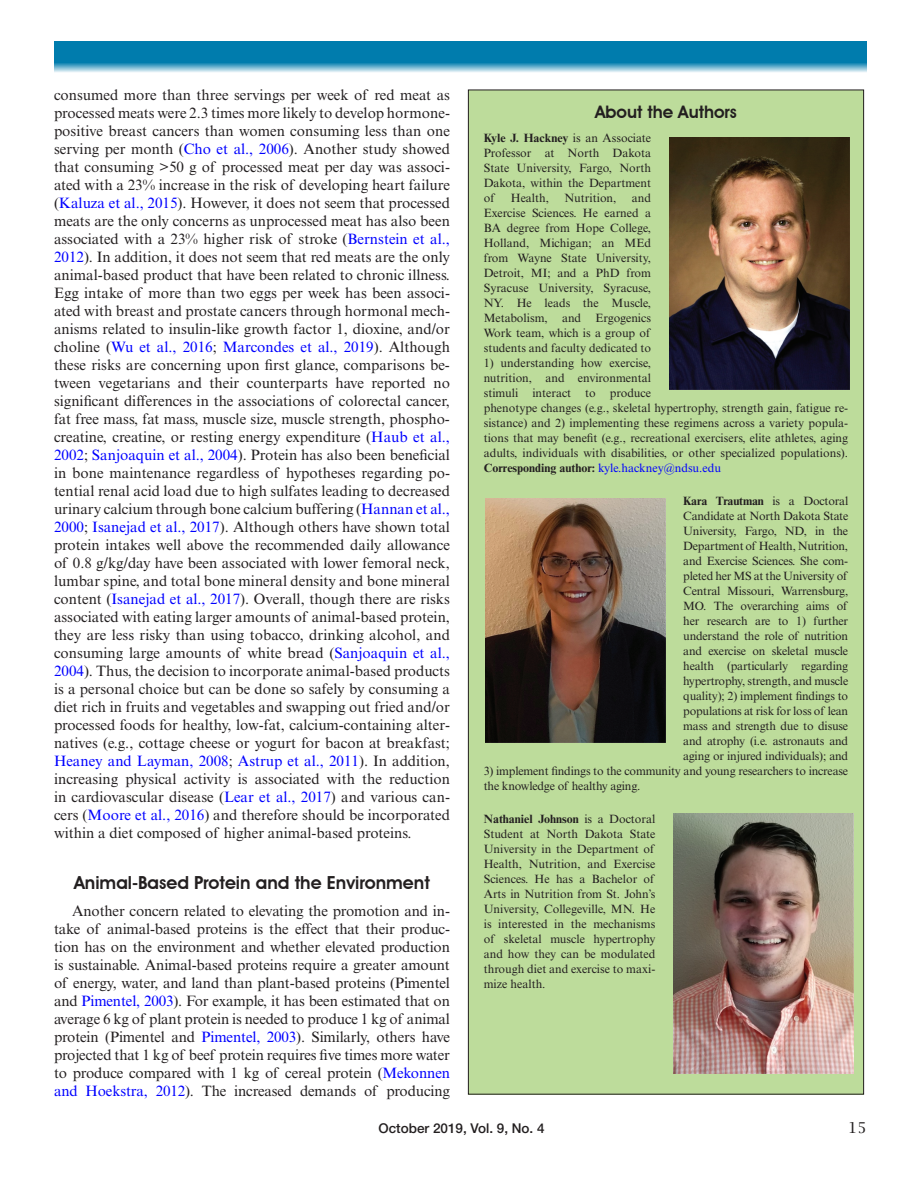
<style>
.page{position:relative;width:918px;height:1188px;background:#fff}
.page>*{position:absolute;margin:0;border:0;box-sizing:border-box;transform-origin:0 0}
.t1{font:600 18px "Avant Garde IT Cby BT";color:#231f20}
.t2{font:600 17.25px "Avant Garde IT Cby BT";color:#231f20}
.t3{font:15px/18px "Times New Roman MT Std";letter-spacing:-.01em;color:#231f20;text-align:justify}
.t4{font:15px "Lucida Bright";color:#231f20}
.t5{font:500 13.5px "Helvetica Neue LT Std";color:#231f20}
.t6{font:12px/15px "Times New Roman MT Std";color:#231f20;text-align:justify}
.s1{color:#00f}
.s2{font-weight:700}
</style>
<div class="page">
<svg style="left:54px;top:41px;width:813px;height:31px;fill:#007cad"></svg>
<div style="left:468px;top:90px;width:396px;height:1004px;background:#bddc9b"></div>
<img style="left:669px;top:137px;width:180px;height:252px">
<img style="left:485px;top:499px;width:180px;height:244px">
<img style="left:673px;top:814px;width:180px;height:259px">
<p class="t3" style="left:54px;top:86px;width:398px">consumed more than three servings per week of red meat as processed meats were 2.3 times more likely to develop hormone&shy;positive breast cancers than women consuming less than one serving per month (<span class="s1">Cho et al., 2006</span>). Another study showed that consuming &gt;50 g of processed meat per day was associ&shy;ated with a 23% increase in the risk of developing heart failure (<span class="s1">Kaluza et al., 2015</span>). However, it does not seem that processed meats are the only concerns as unprocessed meat has also been associated with a 23% higher risk of stroke (<span class="s1">Bernstein et al., 2012</span>). In addition, it does not seem that red meats are the only animal-based product that have been related to chronic illness.<br>Egg intake of more than two eggs per week has been associ&shy;ated with breast and prostate cancers through hormonal mech&shy;anisms related to insulin-like growth factor 1, dioxine, and/or choline (<span class="s1">Wu et al., 2016</span>; <span class="s1">Marcondes et al., 2019</span>). Although these risks are concerning upon first glance, comparisons be&shy;tween vegetarians and their counterparts have reported no significant differences in the associations of colorectal cancer, fat free mass, fat mass, muscle size, muscle strength, phospho&shy;creatine, creatine, or resting energy expenditure (<span class="s1">Haub et al., 2002</span>; <span class="s1">Sanjoaquin et al., 2004</span>). Protein has also been beneficial in bone maintenance regardless of hypotheses regarding po&shy;tential renal acid load due to high sulfates leading to decreased urinary calcium through bone calcium buffering (<span class="s1">Hannan et al., 2000</span>; <span class="s1">Isanejad et al., 2017</span>). Although others have shown total protein intakes well above the recommended daily allowance of 0.8 g/kg/day have been associated with lower femoral neck, lumbar spine, and total bone mineral density and bone mineral content (<span class="s1">Isanejad et al., 2017</span>). Overall, though there are risks associated with eating larger amounts of animal-based protein, they are less risky than using tobacco, drinking alcohol, and consuming large amounts of white bread (<span class="s1">Sanjoaquin et al., 2004</span>). Thus, the decision to incorporate animal-based products is a personal choice but can be done so safely by consuming a diet rich in fruits and vegetables and swapping out fried and/or processed foods for healthy, low-fat, calcium-containing alter&shy;natives (e.g., cottage cheese or yogurt for bacon at breakfast; <span class="s1">Heaney and Layman, 2008</span>; <span class="s1">Astrup et al., 2011</span>). In addition, increasing physical activity is associated with the reduction in cardiovascular disease (<span class="s1">Lear et al., 2017</span>) and various can&shy;cers (<span class="s1">Moore et al., 2016</span>) and therefore should be incorporated within a diet composed of higher animal-based proteins.</p>
<p class="t1" style="left:74px;top:871px;width:357px">Animal-Based Protein and the Environment</p>
<p class="t3" style="left:54px;top:902px;width:398px;text-indent:18px">Another concern related to elevating the promotion and in&shy;take of animal-based proteins is the effect that their produc&shy;tion has on the environment and whether elevated production is sustainable. Animal-based proteins require a greater amount of energy, water, and land than plant-based proteins (Pimentel and <span class="s1">Pimentel, 2003</span>). For example, it has been estimated that on average 6 kg of plant protein is needed to produce 1 kg of animal protein (Pimentel and <span class="s1">Pimentel, 2003</span>). Similarly, others have projected that 1 kg of beef protein requires five times more water to produce compared with 1 kg of cereal protein (<span class="s1">Mekonnen and Hoekstra, 2012</span>). The increased demands of producing</p>
<p class="t2" style="left:595px;top:102px;width:143px">About the Authors</p>
<p class="t6" style="left:484px;top:131px;width:169px"><span class="s2">Kyle J. Hackney</span> is an Associate Professor at North Dakota State University, Fargo, North Dakota, within the Department of</p>
<p class="t6" style="left:511px;top:191px;width:40px">Health,</p>
<p class="t6" style="left:564px;top:191px;width:54px">Nutrition,</p>
<p class="t6" style="left:484px;top:191px;width:169px;text-indent:148px">and Exercise Sciences. He earned a BA degree from Hope College, Holland, Michigan; an MEd from Wayne State University, Detroit, MI; and a PhD from Syracuse University, Syracuse, NY. He leads the Muscle, Metabolism, and Ergogenics Work team, which is a group of students and faculty dedicated to</p>
<p class="t6" style="left:484px;top:356px;width:366px;text-align:left">1) understanding how exercise,<br>nutrition, and environmental<br>stimuli interact to produce<br>phenotype changes (e.g., skeletal hypertrophy, strength gain, fatigue re&shy;sistance) and 2) implementing these regimens across a variety popula&shy;tions that may benefit (e.g., recreational exercisers, elite athletes, aging adults, individuals with disabilities, or other specialized populations).<br><span class="s2">Corresponding author:</span> <span class="s1">kyle.hackney@ndsu.edu</span></p>
<p class="t6" style="left:683px;top:494px;width:167px"><span class="s2">Kara Trautman</span> is a Doctoral Candidate at North Dakota State University, Fargo, ND, in the Department of Health, Nutrition, and Exercise Sciences. She com&shy;pleted her MS at the University of Central Missouri, Warrensburg, MO. The overarching aims of her research are to 1) further understand the role of nutrition and exercise on skeletal muscle health (particularly regarding hypertrophy, strength, and muscle quality); 2) implement findings to populations at risk for loss of lean mass and strength due to disuse and atrophy (i.e. astronauts and aging or injured individuals); and</p>
<p class="t6" style="left:484px;top:764px;width:366px">3) implement findings to the community and young researchers to increase the knowledge of healthy aging.</p>
<p class="t6" style="left:484px;top:812px;width:173px"><span class="s2">Nathaniel Johnson</span> is a Doctoral Student at North Dakota State University in the Department of Health, Nutrition, and Exercise Sciences. He has a Bachelor of Arts in Nutrition from St. John’s University, Collegeville, MN. He is interested in the mechanisms of skeletal muscle hypertrophy and how they can be modulated through diet and exercise to maxi&shy;mize health.</p>
<p class="t5" style="left:379px;top:1120px;width:168px">October 2019, Vol. 9, No. 4</p>
<p class="t4" style="left:848px;top:1119px;width:20px">15</p>
</div>
